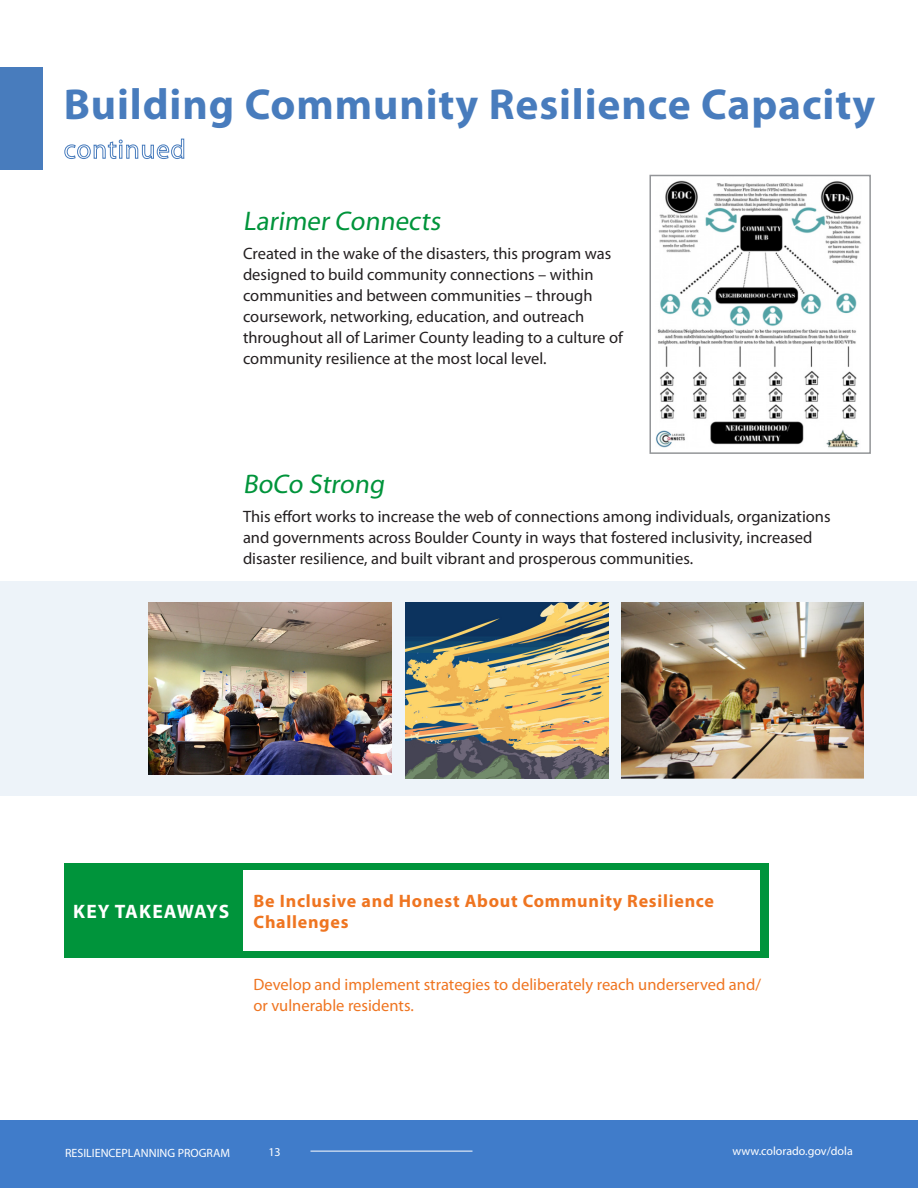
<style>
.page{position:relative;width:918px;height:1188px;background:#fff}
.page>*{position:absolute;margin:0;border:0;box-sizing:border-box;transform-origin:0 0}
.Page_Title{font:700 43.5px "Myriad Pro";letter-spacing:.02em;color:#487cbd}
.Subsection_Body{font:27px "Myriad Pro";color:#00943b}
.Subtitle2_Blue{font:700 19.5px "Myriad Pro";letter-spacing:.045em;color:#fff}
.Body_Text_2{font:700 18px/21px "Myriad Pro";letter-spacing:.04em;color:#ef7521}
.Subsection_Body-2{font:16.5px/21px "Myriad Pro";color:#231f20}
.Subtitle2_Blue_Right{font:16.5px/21px "Myriad Pro";color:#ef7521}
.t1{font:12px "Myriad Pro";color:#fff}
.t2{font:12px "Myriad Pro";color:#fff}
</style>
<div class="page">
<div style="left:0;top:1120px;width:918px;height:68px;background:#407cca"></div>
<hr style="left:310px;top:1151px;width:162px;height:1px;background:#fff">
<div style="left:1px;top:581px;width:916px;height:215px;background:#edf3f9"></div>
<div style="left:0;top:68px;width:43px;height:102px;background:#487cbd"></div>
<svg style="left:64px;top:138px;width:121px;height:21px"></svg>
<div style="left:64px;top:863px;width:705px;height:95px;background:#00943b"></div>
<div style="left:243px;top:870px;width:517px;height:81px;background:#fff"></div>
<img style="left:656px;top:180px;width:205px;height:268px">
<div style="left:649px;top:175px;width:222px;height:279px;border:2px solid #939598"></div>
<img style="left:148px;top:603px;width:243px;height:171px">
<img style="left:406px;top:603px;width:202px;height:175px">
<img style="left:621px;top:603px;width:243px;height:175px">
<p class="Page_Title" style="left:64px;top:76px;width:813px">Building Community Resilience Capacity</p>
<p class="Subsection_Body" style="left:243px;top:204px;width:203px">Larimer Connects</p>
<p class="Subsection_Body-2" style="left:243px;top:243px;width:381px">Created in the wake of the disasters, this program was designed to build community connections – within communities and between communities – through coursework, networking, education, and outreach throughout all of Larimer County leading to a culture of community resilience at the most local level.</p>
<p class="Subsection_Body" style="left:243px;top:467px;width:147px">BoCo Strong</p>
<p class="Subsection_Body-2" style="left:243px;top:506px;width:589px">This effort works to increase the web of connections among individuals, organizations and governments across Boulder County in ways that fostered inclusivity, increased disaster resilience, and built vibrant and prosperous communities.</p>
<p class="Subtitle2_Blue" style="left:73px;top:898px;width:158px">KEY TAKEAWAYS</p>
<p class="Body_Text_2" style="left:254px;top:889px;width:462px">Be Inclusive and Honest About Community Resilience<br>Challenges</p>
<p class="Subtitle2_Blue_Right" style="left:253px;top:974px;width:509px">Develop and implement strategies to deliberately reach underserved and/ or vulnerable residents.</p>
<p class="t1" style="left:65px;top:1145px;width:166px">RESILIENCEPLANNING PROGRAM</p>
<p class="t1" style="left:268px;top:1144px;width:14px">13</p>
<p class="t2" style="left:732px;top:1143px;width:122px">www.colorado.gov/dola</p>
</div>
